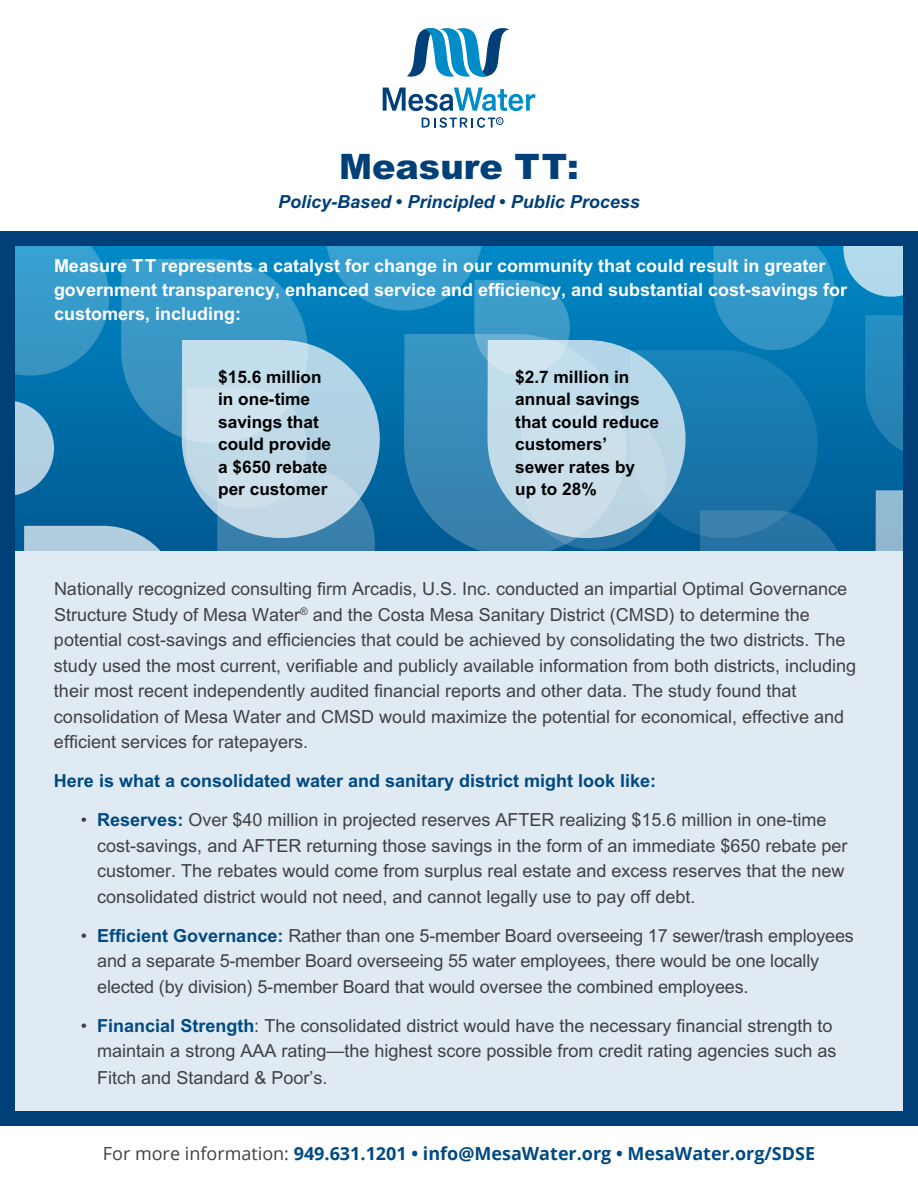
<style>
.page{position:relative;width:918px;height:1188px;background:#fff}
.page>*{position:absolute;margin:0;border:0;box-sizing:border-box;transform-origin:0 0}
.t1{font:900 35.1px "M Arial";color:#003f77}
.t2{font:18px/25.5px "M Arial";color:#414042}
.t3{font:700 18px/24px "M Arial";color:#fff}
.t4{font:700 18px "Open Sans";color:#004a81}
.t5{font:700 18px "M Arial";color:#004a81}
.t6{font:italic 700 18px "M Arial";color:#003f77}
.t7{font:700 17.25px/22.5px "M Arial";color:#000}
.s1{font-weight:700;color:#004a81}
.s2{font-weight:400;color:#414042}
</style>
<div class="page">
<svg style="left:14px;top:246px;width:889px;height:306px;background:#4899c3"></svg>
<div style="left:0;top:231px;width:918px;height:15px;background:#003f77"></div>
<div style="left:0;top:552px;width:918px;height:566px;background:#e0eaf3"></div>
<div style="left:0;top:235px;width:14px;height:886px;background:#003f77"></div>
<div style="left:903px;top:235px;width:15px;height:886px;background:#003f77"></div>
<div style="left:0;top:1111px;width:918px;height:14px;background:#003f77"></div>
<svg style="left:407px;top:28px;width:102px;height:49px"></svg>
<svg style="left:383px;top:88px;width:152px;height:23px"></svg>
<svg style="left:422px;top:117px;width:79px;height:11px"></svg>
<div style="left:496px;top:117px;width:7px;height:8px;border:1px solid #003f77;border-radius:50%"></div>
<h1 class="t1" style="left:339px;top:145px;width:241px">Measure TT:</h1>
<p class="t6" style="left:278px;top:191px;width:363px">Policy-Based • Principled • Public Process</p>
<p class="t3" style="left:54px;top:253px;width:795px">Measure TT represents a catalyst for change in our community that could result in greater government transparency, enhanced service and efficiency, and substantial cost-savings for customers, including:</p>
<p class="t7" style="left:218px;top:365px;width:115px">$15.6 million in one-time savings that could provide a $650 rebate per customer</p>
<p class="t7" style="left:515px;top:365px;width:145px">$2.7 million in annual savings that could reduce customers’ sewer rates by up to 28%</p>
<p class="t2" style="left:54px;top:576px;width:804px">Nationally recognized consulting firm Arcadis, U.S. Inc. conducted an impartial Optimal Governance Structure Study of Mesa Water<sup>®</sup> and the Costa Mesa Sanitary District (CMSD) to determine the potential cost-savings and efficiencies that could be achieved by consolidating the two districts. The study used the most current, verifiable and publicly available information from both districts, including their most recent independently audited financial reports and other data. The study found that consolidation of Mesa Water and CMSD would maximize the potential for economical, effective and efficient services for ratepayers.</p>
<p class="t5" style="left:54px;top:770px;width:604px">Here is what a consolidated water and sanitary district might look like:</p>
<p class="t2" style="left:97px;top:807px;width:752px;text-indent:-16px">• <span class="s1">Reserves:</span> Over $40 million in projected reserves AFTER realizing $15.6 million in one-time cost-savings, and AFTER returning those savings in the form of an immediate $650 rebate per customer. The rebates would come from surplus real estate and excess reserves that the new consolidated district would not need, and cannot legally use to pay off debt.</p>
<p class="t2" style="left:97px;top:923px;width:758px;text-indent:-16px">• <span class="s1">Efficient Governance:</span> Rather than one 5-member Board overseeing 17 sewer/trash employees and a separate 5-member Board overseeing 55 water employees, there would be one locally elected (by division) 5-member Board that would oversee the combined employees.</p>
<p class="t2" style="left:97px;top:1012px;width:741px;line-height:26.2px;text-indent:-16px">• <span class="s1">Financial Strength</span>: The consolidated district would have the necessary financial strength to maintain a strong AAA rating—the highest score possible from credit rating agencies such as<br>Fitch and Standard &amp; Poor’s.</p>
<p class="t4" style="left:103px;top:1141px;width:714px"><span class="s2">For more information:</span> 949.631.1201 • info@MesaWater.org • MesaWater.org/SDSE</p>
</div>
